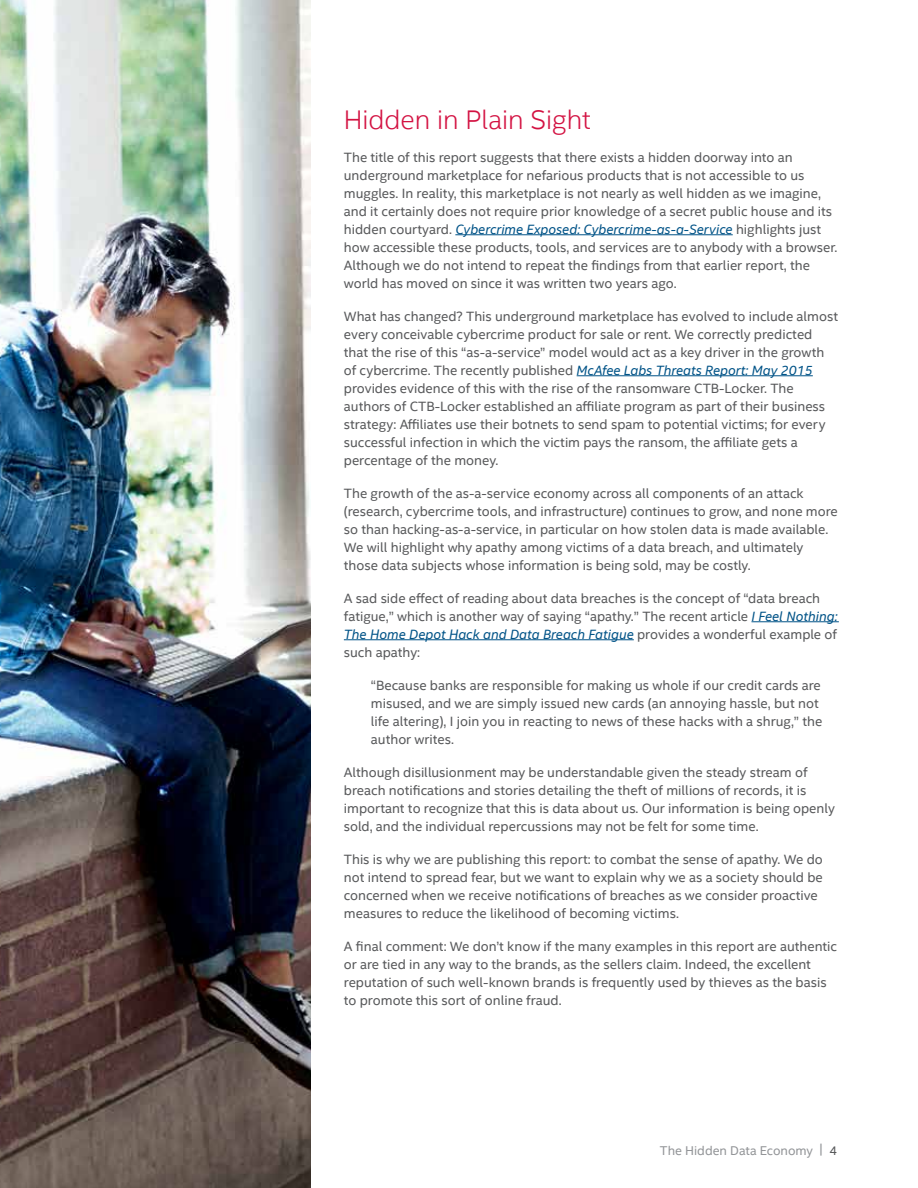
<style>
.page{position:relative;width:918px;height:1188px;background:#fff}
.page>*{position:absolute;margin:0;border:0;box-sizing:border-box;transform-origin:0 0}
.t1{font:300 27px "Intel Clear";color:#d31242}
.t2{font:13.5px/18px "Intel Clear";color:#58595b}
.t3{font:12.75px "Intel Clear";color:#939598}
.s1{font-style:italic;color:#005387}
.s2{color:#58595b}
</style>
<div class="page">
<hr style="left:455px;top:234px;width:278px;height:1px;background:#005387">
<hr style="left:577px;top:375px;width:236px;height:1px;background:#005387">
<hr style="left:751px;top:621px;width:88px;height:1px;background:#005387">
<hr style="left:344px;top:639px;width:290px;height:1px;background:#005387">
<img style="left:0;top:0;width:310px;height:1188px">
<h1 class="t1" style="left:344px;top:103px;width:249px">Hidden in Plain Sight</h1>
<p class="t2" style="left:344px;top:148px;width:495px">The title of this report suggests that there exists a hidden doorway into an underground marketplace for nefarious products that is not accessible to us muggles. In reality, this marketplace is not nearly as well hidden as we imagine, and it certainly does not require prior knowledge of a secret public house and its hidden courtyard. <span class="s1">Cybercrime Exposed: Cybercrime-as-a-Service</span> highlights just how accessible these products, tools, and services are to anybody with a browser.<br>Although we do not intend to repeat the findings from that earlier report, the world has moved on since it was written two years ago.</p>
<p class="t2" style="left:344px;top:307px;width:496px">What has changed? This underground marketplace has evolved to include almost every conceivable cybercrime product for sale or rent. We correctly predicted that the rise of this “as-a-service” model would act as a key driver in the growth of cybercrime. The recently published <span class="s1">McAfee Labs Threats Report: May 2015 </span>provides evidence of this with the rise of the ransomware CTB-Locker. The authors of CTB-Locker established an affiliate program as part of their business strategy: Affiliates use their botnets to send spam to potential victims; for every successful infection in which the victim pays the ransom, the affiliate gets a percentage of the money.</p>
<p class="t2" style="left:344px;top:484px;width:495px">The growth of the as-a-service economy across all components of an attack (research, cybercrime tools, and infrastructure) continues to grow, and none more so than hacking-as-a-service, in particular on how stolen data is made available.<br>We will highlight why apathy among victims of a data breach, and ultimately those data subjects whose information is being sold, may be costly.</p>
<p class="t2" style="left:344px;top:589px;width:495px">A sad side effect of reading about data breaches is the concept of “data breach fatigue,” which is another way of saying “apathy.” The recent article <span class="s1">I Feel Nothing:<br>The Home Depot Hack and Data Breach Fatigue</span> provides a wonderful example of such apathy:</p>
<p class="t2" style="left:371px;top:676px;width:453px">“Because banks are responsible for making us whole if our credit cards are misused, and we are simply issued new cards (an annoying hassle, but not life altering), I join you in reacting to news of these hacks with a shrug,” the author writes.</p>
<p class="t2" style="left:344px;top:763px;width:493px">Although disillusionment may be understandable given the steady stream of breach notifications and stories detailing the theft of millions of records, it is important to recognize that this is data about us. Our information is being openly sold, and the individual repercussions may not be felt for some time.</p>
<p class="t2" style="left:344px;top:850px;width:480px">This is why we are publishing this report: to combat the sense of apathy. We do not intend to spread fear, but we want to explain why we as a society should be concerned when we receive notifications of breaches as we consider proactive measures to reduce the likelihood of becoming victims.</p>
<p class="t2" style="left:344px;top:937px;width:495px">A final comment: We don’t know if the many examples in this report are authentic or are tied in any way to the brands, as the sellers claim. Indeed, the excellent reputation of such well-known brands is frequently used by thieves as the basis to promote this sort of online fraud.</p>
<p class="t3" style="left:660px;top:1143px;width:179px">The Hidden Data Economy | <span class="s2">4</span></p>
</div>
